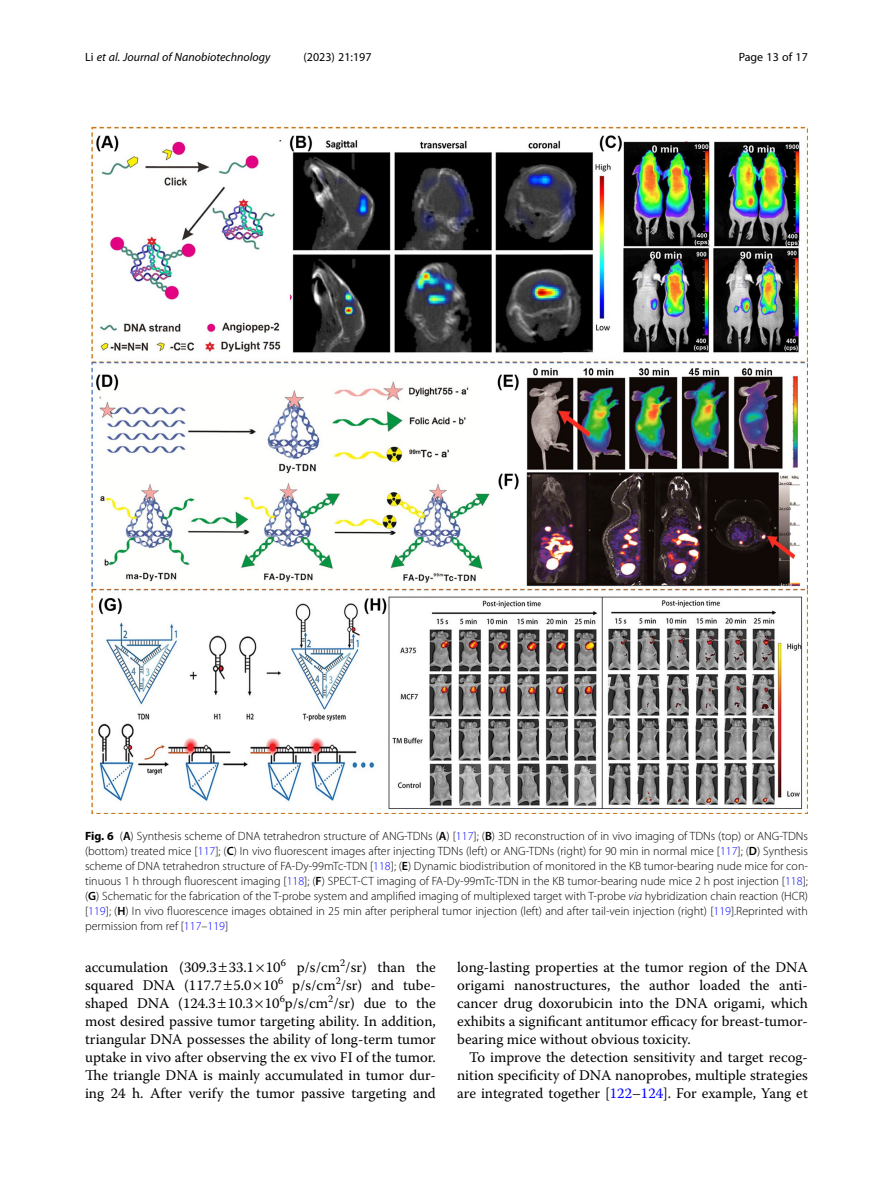
<style>
.page{position:relative;width:893px;height:1191px;background:#fff}
.page>*{position:absolute;margin:0;border:0;box-sizing:border-box;transform-origin:0 0}
.Body_Text_Indent{font:14.7px/18px "Warnock Pro";color:#000;text-align:justify}
.Figure_Caption{font:300 12px/15px "Myriad Pro";color:#000;text-align:justify}
.t1{font:italic 12px "Myriad Pro";color:#000}
.t2{font:12px "Myriad Pro";color:#000}
.s1{font-style:normal}
.s2{font-weight:700}
.s3{font-weight:600}
.s4{color:#00f}
.s5{font-style:italic}
</style>
<div class="page">
<img style="left:91px;top:126px;width:717px;height:687px">
<p class="t1" style="left:85px;top:50px;width:187px"><span class="s1">Li</span> et al. Journal of Nanobiotechnology</p>
<p class="t2" style="left:303px;top:50px;width:70px">(2023) 21:197</p>
<p class="t2" style="left:739px;top:50px;width:71px">Page 13 of 17</p>
<p class="Figure_Caption" style="left:85px;top:829px;width:724px"><span class="s2">Fig. 6</span> (<span class="s3">A</span>) Synthesis scheme of DNA tetrahedron structure of ANG-TDNs (<span class="s3">A</span>) [<span class="s4">117</span>]; (<span class="s3">B</span>) 3D reconstruction of in vivo imaging of TDNs (top) or ANG-TDNs (bottom) treated mice [<span class="s4">117</span>]; (<span class="s3">C</span>) In vivo fluorescent images after injecting TDNs (left) or ANG-TDNs (right) for 90 min in normal mice [<span class="s4">117</span>]; (<span class="s3">D</span>) Synthesis scheme of DNA tetrahedron structure of FA-Dy-99mTc-TDN [<span class="s4">118</span>]; (<span class="s3">E</span>) Dynamic biodistribution of monitored in the KB tumor-bearing nude mice for con&shy;tinuous 1 h through fluorescent imaging [<span class="s4">118</span>]; (<span class="s3">F</span>) SPECT-CT imaging of FA-Dy-99mTc-TDN in the KB tumor-bearing nude mice 2 h post injection [<span class="s4">118</span>]; (<span class="s3">G</span>) Schematic for the fabrication of the T-probe system and amplified imaging of multiplexed target with T-probe <span class="s5">via</span> hybridization chain reaction (HCR) [<span class="s4">119</span>]; (<span class="s3">H</span>) In vivo fluorescence images obtained in 25 min after peripheral tumor injection (left) and after tail-vein injection (right) [<span class="s4">119</span>].Reprinted with permission from ref [<span class="s4">117</span>–<span class="s4">119</span>]</p>
<p class="Body_Text_Indent" style="left:85px;top:958px;width:352px">accumulation (309.3 33.1 10<sup>6</sup> p/s/cm<sup>2</sup>/sr) than the squared DNA (117.7 5.0 10<sup>6</sup> p/s/cm<sup>2</sup>/sr) and tube&shy;shaped DNA (124.3 10.3 10<sup>6</sup>p/s/cm<sup>2</sup>/sr) due to the most desired passive tumor targeting ability. In addition, triangular DNA possesses the ability of long-term tumor uptake in vivo after observing the ex vivo FI of the tumor.<br>The triangle DNA is mainly accumulated in tumor dur&shy;ing 24 h. After verify the tumor passive targeting and</p>
<p class="Body_Text_Indent" style="left:457px;top:958px;width:352px">long-lasting properties at the tumor region of the DNA origami nanostructures, the author loaded the anti&shy;cancer drug doxorubicin into the DNA origami, which exhibits a significant antitumor efficacy for breast-tumor&shy;bearing mice without obvious toxicity.</p>
<p class="Body_Text_Indent" style="left:457px;top:1048px;width:352px;text-indent:12px">To improve the detection sensitivity and target recog&shy;nition specificity of DNA nanoprobes, multiple strategies are integrated together [<span class="s4">122</span>–<span class="s4">124</span>]. For example, Yang et</p>
</div>
